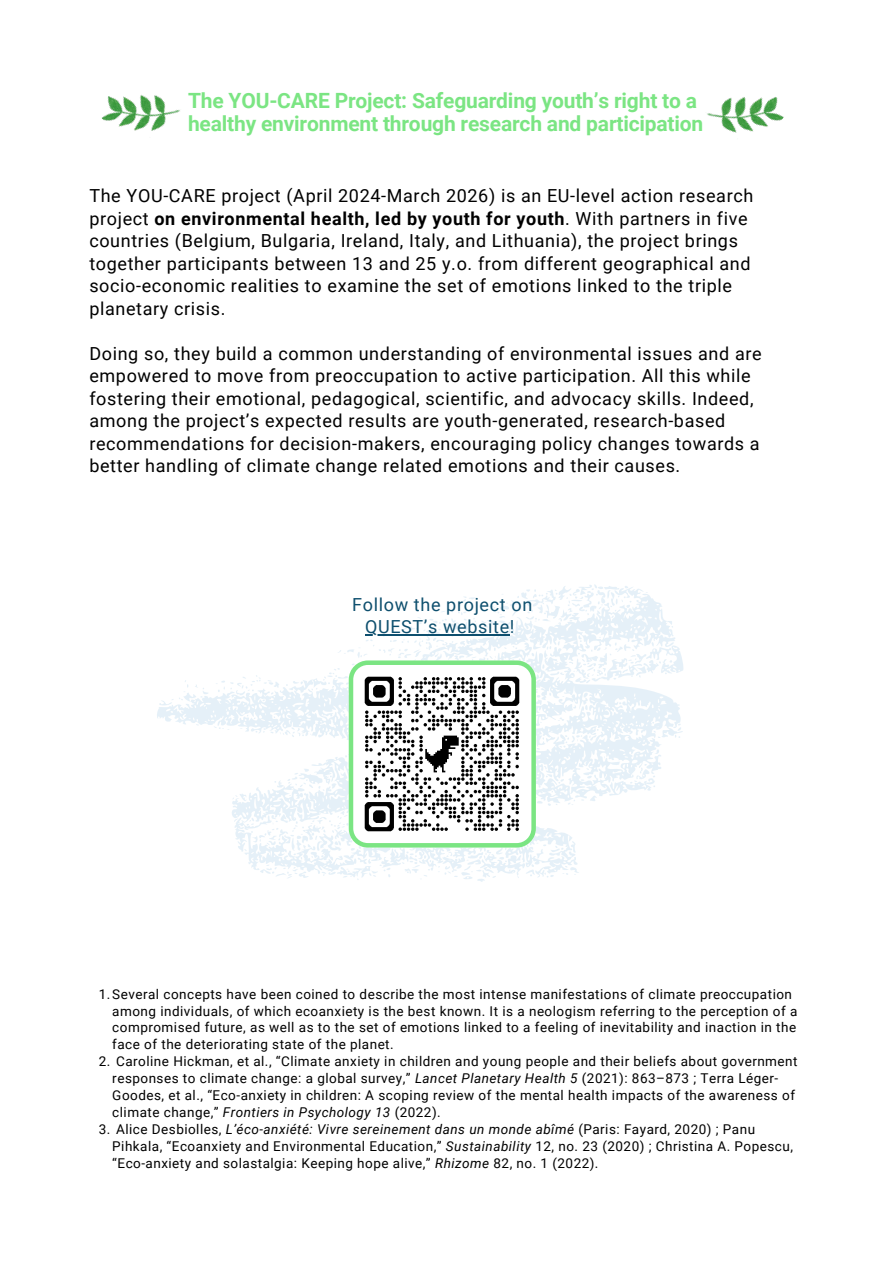
<style>
.page{position:relative;width:894px;height:1264px;background:#fff}
.page>*{position:absolute;margin:0;border:0;box-sizing:border-box;transform-origin:0 0}
.t1{font:700 21px/22.5px "Roboto";letter-spacing:-.01em;color:#7be583}
.t2{font:18px/22.5px "Roboto";letter-spacing:.035em;color:#000}
.t3{font:18px "Roboto";letter-spacing:.035em;color:#0e4f6e}
.t4{font:13.5px/16.8px "Roboto";letter-spacing:.035em;color:#000}
.s1{font-weight:700}
.s2{font-style:italic}
</style>
<div class="page">
<svg style="left:157px;top:584px;width:526px;height:298px"></svg>
<svg style="left:348px;top:660px;width:187px;height:187px"></svg>
<img style="left:101px;top:95px;width:79px;height:36px">
<hr style="left:365px;top:634px;width:144px;height:1px;background:#0e4f6e">
<img style="left:707px;top:97px;width:77px;height:36px">
<h2 class="t1" style="left:188px;top:90px;width:516px">The YOU-CARE Project: Safeguarding youth’s right to a healthy environment through research and participation</h2>
<h1 class="t2" style="left:89px;top:185px;width:665px">The YOU-CARE project (April 2024-March 2026) is an EU-level action research project <span class="s1">on environmental health, led by youth for youth</span>. With partners in five countries (Belgium, Bulgaria, Ireland, Italy, and Lithuania), the project brings together participants between 13 and 25 y.o. from different geographical and socio-economic realities to examine the set of emotions linked to the triple planetary crisis.</h1>
<h2 class="t2" style="left:89px;top:342px;width:673px">Doing so, they build a common understanding of environmental issues and are empowered to move from preoccupation to active participation. All this while fostering their emotional, pedagogical, scientific, and advocacy skills. Indeed, among the project’s expected results are youth-generated, research-based recommendations for decision-makers, encouraging policy changes towards a better handling of climate change related emotions and their causes.</h2>
<p class="t3" style="left:352px;top:594px;width:181px">Follow the project on</p>
<p class="t3" style="left:365px;top:616px;width:151px">QUEST’s website!</p>
<p class="t4" style="left:112px;top:985px;width:686px;text-indent:-13px">1.Several concepts have been coined to describe the most intense manifestations of climate preoccupation among individuals, of which ecoanxiety is the best known. It is a neologism referring to the perception of a compromised future, as well as to the set of emotions linked to a feeling of inevitability and inaction in the face of the deteriorating state of the planet.</p>
<h2 class="t4" style="left:112px;top:1053px;width:686px;text-indent:-13px">2. Caroline Hickman, et al., “Climate anxiety in children and young people and their beliefs about government responses to climate change: a global survey,” <span class="s2">Lancet Planetary Health 5</span> (2021): 863–873 ; Terra Léger-Goodes, et al., “Eco-anxiety in children: A scoping review of the mental health impacts of the awareness of climate change,” <span class="s2">Frontiers in Psychology 13</span> (2022).</h2>
<p class="t4" style="left:112px;top:1120px;width:682px;text-indent:-13px">3. Alice Desbiolles, <span class="s2">L’éco-anxiété: Vivre sereinement dans un monde abîmé</span> (Paris: Fayard, 2020) ; Panu<br>Pihkala, “Ecoanxiety and Environmental Education,” <span class="s2">Sustainability</span> 12, no. 23 (2020) ; Christina A. Popescu, “Eco-anxiety and solastalgia: Keeping hope alive,” <span class="s2">Rhizome</span> 82, no. 1 (2022).</p>
</div>
